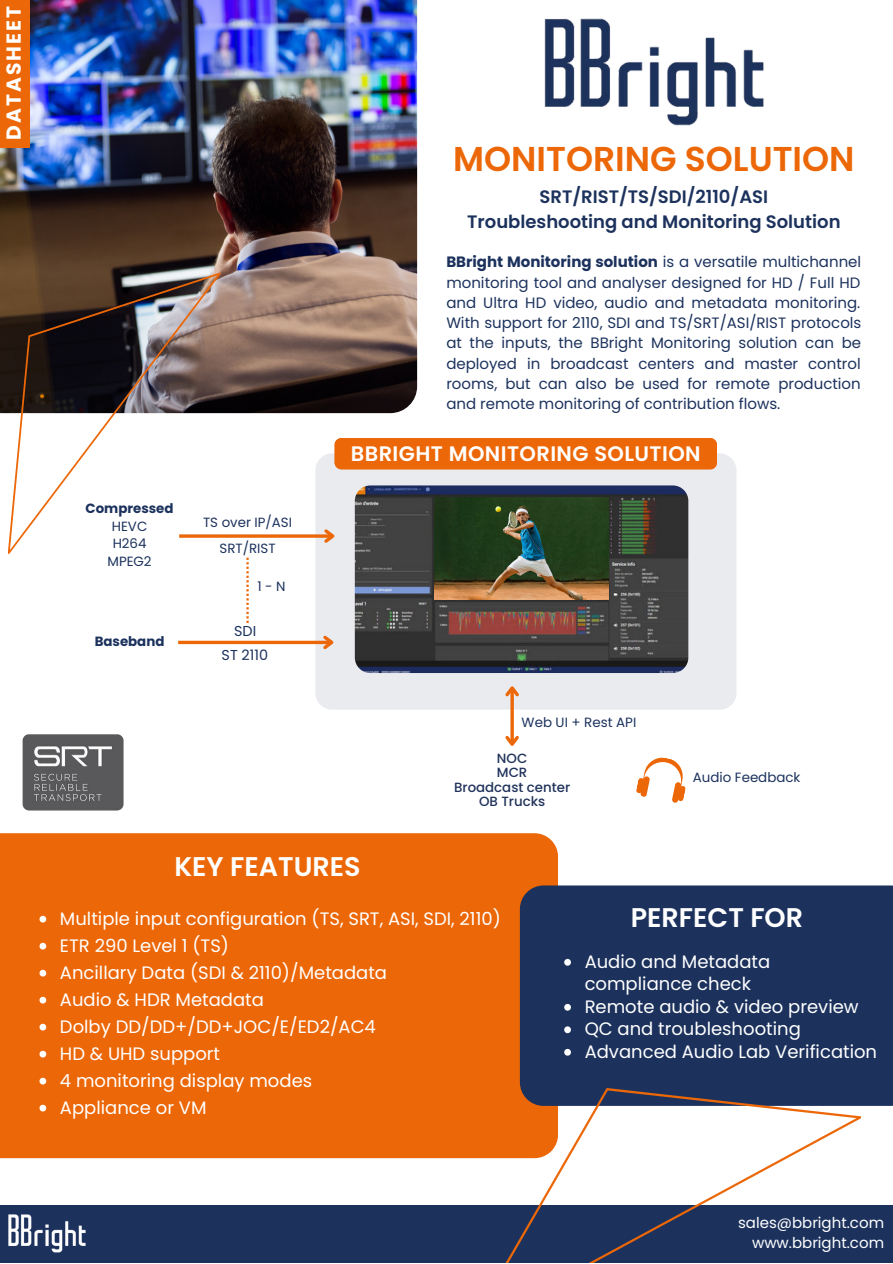
<style>
.page{position:relative;width:893px;height:1264px;background:#fff}
.page>*{position:absolute;margin:0;border:0;box-sizing:border-box;transform-origin:0 0}
.t1{font:600 34.5px "Poppins";color:#ec6707}
.t2{font:600 27px "Poppins";color:#fff}
.t3{font:600 21px "Poppins";letter-spacing:.02em;color:#fff}
.t4{font:700 20.25px "Poppins";letter-spacing:.105em;color:#fff}
.t5{font:18px/27px "Poppins";color:#fff}
.t6{font:600 18px/24.8px "Poppins";color:#1c325d;text-align:center}
.t7{font:15px/20.2px "Poppins";color:#1c325d;text-align:justify}
.t8{font:15px/20.2px "Poppins";color:#fff;text-align:right}
.t9{font:14.4px/23.5px "Poppins";color:#1c325d;text-align:center}
.t10{font:13.35px/17.9px "Poppins";color:#1c325d;text-align:center}
.t11{font:500 13.35px/14.4px "Poppins";color:#21335b;text-align:center}
.t12{font:700 13.35px "Poppins";color:#1c325d}
.s1{font-weight:700}
</style>
<div class="page">
<div style="left:0;top:1205px;width:892px;height:57px;background:#1c325d"></div>
<img style="left:8px;top:1214px;width:78px;height:39px">
<img style="left:0;top:0;width:417px;height:413px">
<div style="left:0;top:0;width:29px;height:147px;background:#ec6707"></div>
<div style="left:315px;top:453px;width:421px;height:256px;background:#e9ebef;border-radius:17px"></div>
<hr style="left:179px;top:534px;width:154px;height:3px;background:#ec6707">
<svg style="left:321px;top:529px;width:14px;height:14px"></svg>
<svg style="left:178px;top:640px;width:142px;height:4px"></svg>
<svg style="left:320px;top:635px;width:14px;height:15px"></svg>
<svg style="left:510px;top:699px;width:4px;height:33px"></svg>
<svg style="left:505px;top:732px;width:14px;height:14px"></svg>
<svg style="left:505px;top:686px;width:14px;height:13px"></svg>
<svg style="left:246px;top:557px;width:3px;height:66px"></svg>
<svg style="left:636px;top:757px;width:49px;height:46px"></svg>
<img style="left:355px;top:485px;width:333px;height:188px;border-radius:16px">
<img style="left:435px;top:497px;width:173px;height:103px">
<svg style="left:8px;top:272px;width:213px;height:282px"></svg>
<div style="left:0;top:833px;width:557px;height:325px;background:#ec6707"></div>
<svg style="left:39px;top:915px;width:7px;height:7px"></svg>
<svg style="left:39px;top:942px;width:7px;height:7px"></svg>
<svg style="left:39px;top:969px;width:7px;height:7px"></svg>
<svg style="left:39px;top:996px;width:7px;height:7px"></svg>
<svg style="left:39px;top:1023px;width:7px;height:7px"></svg>
<svg style="left:39px;top:1050px;width:7px;height:7px"></svg>
<svg style="left:39px;top:1077px;width:7px;height:7px"></svg>
<svg style="left:39px;top:1104px;width:7px;height:7px"></svg>
<div style="left:520px;top:885px;width:372px;height:220px;background:#1c325d"></div>
<svg style="left:564px;top:958px;width:7px;height:7px"></svg>
<svg style="left:564px;top:1003px;width:7px;height:7px"></svg>
<svg style="left:564px;top:1026px;width:7px;height:7px"></svg>
<svg style="left:564px;top:1048px;width:7px;height:7px"></svg>
<svg style="left:467px;top:1087px;width:394px;height:175px"></svg>
<img style="left:544px;top:18px;width:220px;height:108px">
<div style="left:334px;top:438px;width:383px;height:31px;background:#ec6707"></div>
<img style="left:22px;top:734px;width:101px;height:76px">
<h3 class="t4" style="left:2px;top:140px;width:136px;rotate:-90deg">DATASHEET</h3>
<p class="t12" style="left:86px;top:500px;width:89px">Compressed</p>
<p class="t10" style="left:107px;top:517px;width:46px">HEVC<br>H264<br>MPEG2</p>
<p class="t12" style="left:95px;top:633px;width:71px">Baseband</p>
<p class="t10" style="left:203px;top:513px;width:90px">TS over IP/ASI</p>
<p class="t10" style="left:219px;top:539px;width:57px">SRT/RIST</p>
<p class="t10" style="left:257px;top:577px;width:30px">1 - N</p>
<p class="t9" style="left:221px;top:619px;width:48px">SDI<br>ST 2110</p>
<h1 class="t1" style="left:453px;top:139px;width:403px">MONITORING SOLUTION</h1>
<p class="t6" style="left:467px;top:184px;width:375px">SRT/RIST/TS/SDI/2110/ASI<br>Troubleshooting and Monitoring Solution</p>
<p class="t7" style="left:446px;top:252px;width:416px"><span class="s1">BBright Monitoring solution</span> is a versatile multichannel monitoring tool and analyser designed for HD / Full HD and Ultra HD video, audio and metadata monitoring.<br>With support for 2110, SDI and TS/SRT/ASI/RIST protocols at the inputs, the BBright Monitoring solution can be deployed in broadcast centers and master control rooms, but can also be used for remote production and remote monitoring of contribution flows.</p>
<h3 class="t3" style="left:351px;top:441px;width:351px">BBRIGHT MONITORING SOLUTION</h3>
<p class="t10" style="left:521px;top:713px;width:116px">Web UI + Rest API</p>
<p class="t11" style="left:454px;top:751px;width:117px">NOC<br>MCR<br>Broadcast center<br>OB Trucks</p>
<p class="t10" style="left:692px;top:768px;width:109px">Audio Feedback</p>
<h2 class="t2" style="left:174px;top:851px;width:188px">KEY FEATURES</h2>
<p class="t5" style="left:60px;top:905px;width:442px">Multiple input configuration (TS, SRT, ASI, SDI, 2110)<br>ETR 290 Level 1 (TS)<br>Ancillary Data (SDI &amp; 2110)/Metadata<br>Audio &amp; HDR Metadata<br>Dolby DD/DD+/DD+JOC/E/ED2/AC4<br>HD &amp; UHD support<br>4 monitoring display modes<br>Appliance or VM</p>
<h2 class="t2" style="left:630px;top:902px;width:174px">PERFECT FOR</h2>
<p class="t5" style="left:584px;top:950px;width:294px;line-height:22.5px">Audio and Metadata compliance check<br>Remote audio &amp; video preview<br>QC and troubleshooting<br>Advanced Audio Lab Verification</p>
<p class="t8" style="left:738px;top:1212px;width:147px">sales@bbright.com www.bbright.com</p>
</div>
